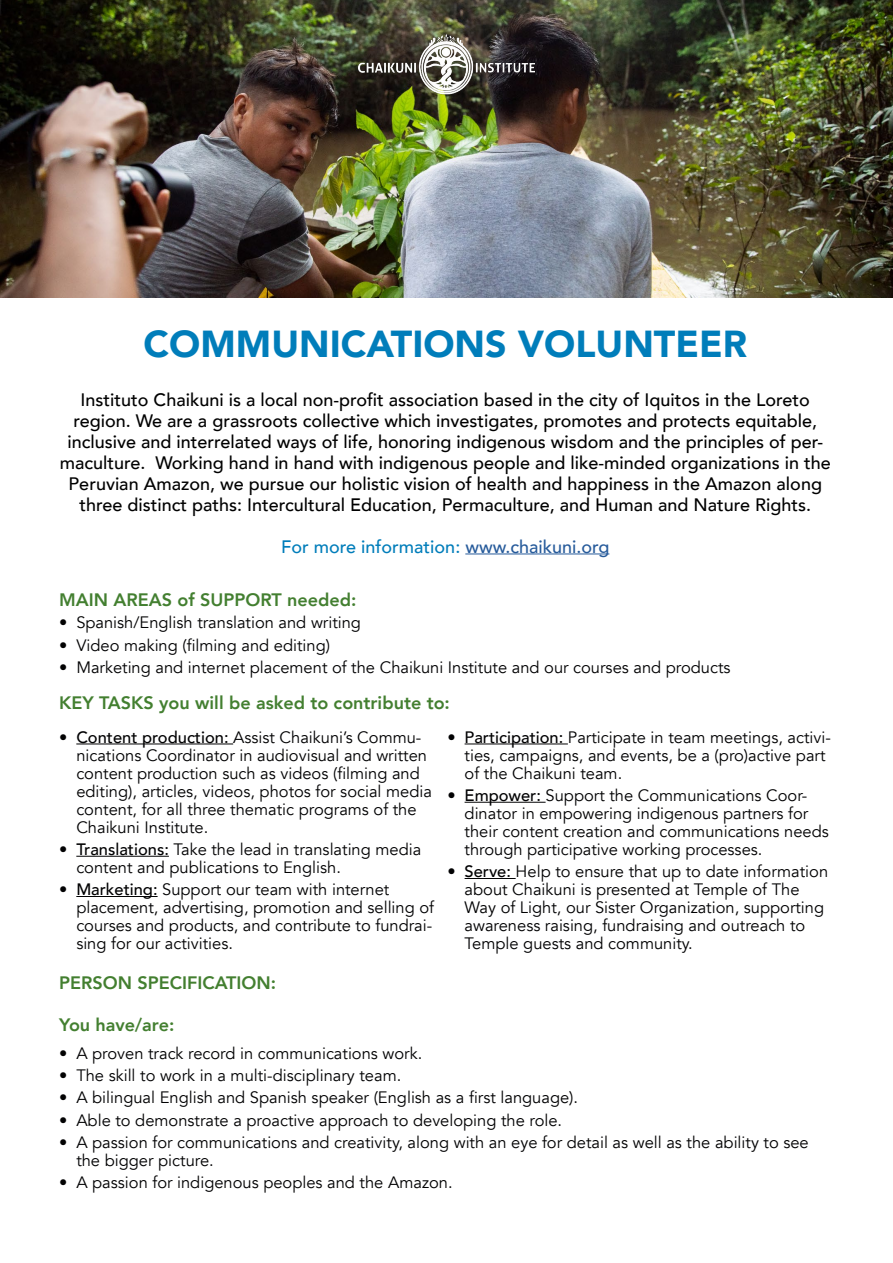
<style>
.page{position:relative;width:893px;height:1263px;background:#fff}
.page>*{position:absolute;margin:0;border:0;box-sizing:border-box;transform-origin:0 0}
.t1{font:900 37.5px "Avenir";color:#007dba}
.t2{font:500 18px/21px "Avenir";color:#000;text-align:center}
.t3{font:800 18px "Avenir";color:#437f30}
.t4{font:500 18px "Avenir";color:#007dba}
.t5{font:16.5px/18px "Avenir";color:#020203}
.s1{color:#275b9b}
.s2{font-weight:500}
</style>
<div class="page">
<hr style="left:465px;top:553px;width:144px;height:1px;background:#275b9b">
<img style="left:0;top:0;width:893px;height:298px">
<img style="left:358px;top:35px;width:177px;height:59px">
<hr style="left:76px;top:743px;width:157px;height:1px;background:#020203">
<hr style="left:76px;top:856px;width:93px;height:1px;background:#020203">
<hr style="left:76px;top:896px;width:82px;height:1px;background:#020203">
<hr style="left:465px;top:743px;width:103px;height:1px;background:#020203">
<hr style="left:465px;top:802px;width:81px;height:1px;background:#020203">
<hr style="left:465px;top:878px;width:51px;height:1px;background:#020203">
<h1 class="t1" style="left:144px;top:312px;width:605px">COMMUNICATIONS VOLUNTEER</h1>
<p class="t2" style="left:60px;top:388px;width:773px">Instituto Chaikuni is a local non-profit association based in the city of Iquitos in the Loreto region. We are a grassroots collective which investigates, promotes and protects equitable, inclusive and interrelated ways of life, honoring indigenous wisdom and the principles of per&shy;maculture. Working hand in hand with indigenous people and like-minded organizations in the Peruvian Amazon, we pursue our holistic vision of health and happiness in the Amazon along three distinct paths: Intercultural Education, Permaculture, and Human and Nature Rights.</p>
<p class="t4" style="left:281px;top:531px;width:330px">For more information: <span class="s1">www.chaikuni.org</span></p>
<p class="t3" style="left:59px;top:586px;width:299px">MAIN AREAS of SUPPORT needed:</p>
<p class="t5" style="left:59px;top:614px;width:303px">• Spanish/English translation and writing</p>
<p class="t5" style="left:59px;top:636px;width:272px">• Video making (filming and editing)</p>
<p class="t5" style="left:59px;top:658px;width:673px">• Marketing and internet placement of the Chaikuni Institute and our courses and products</p>
<p class="t3" style="left:59px;top:688px;width:392px">KEY TASKS you will be asked to contribute to:</p>
<p class="t5" style="left:76px;top:728px;width:357px;text-indent:-17px"><span class="s2">• Content production:</span> Assist Chaikuni’s Commu&shy;nications Coordinator in audiovisual and written content production such as videos (filming and editing), articles, videos, photos for social media content, for all three thematic programs of the Chaikuni Institute.</p>
<p class="t5" style="left:76px;top:841px;width:346px;text-indent:-17px"><span class="s2">• Translations:</span> Take the lead in translating media content and publications to English.</p>
<p class="t5" style="left:76px;top:881px;width:359px;text-indent:-17px"><span class="s2">• Marketing:</span> Support our team with internet placement, advertising, promotion and selling of courses and products, and contribute to fundrai&shy;sing for our activities.</p>
<p class="t5" style="left:465px;top:728px;width:368px;text-indent:-17px"><span class="s2">• Participation:</span> Participate in team meetings, activi&shy;ties, campaigns, and events, be a (pro)active part of the Chaikuni team.</p>
<p class="t5" style="left:465px;top:787px;width:366px;text-indent:-17px"><span class="s2">• Empower:</span> Support the Communications Coor&shy;dinator in empowering indigenous partners for their content creation and communications needs through participative working processes.</p>
<p class="t5" style="left:465px;top:863px;width:365px;text-indent:-17px"><span class="s2">• Serve:</span> Help to ensure that up to date information about Chaikuni is presented at Temple of The Way of Light, our Sister Organization, supporting awareness raising, fundraising and outreach to Temple guests and community.</p>
<p class="t3" style="left:59px;top:969px;width:218px">PERSON SPECIFICATION:</p>
<p class="t3" style="left:59px;top:1010px;width:117px">You have/are:</p>
<p class="t5" style="left:59px;top:1044px;width:364px">• A proven track record in communications work.</p>
<p class="t5" style="left:59px;top:1067px;width:344px">• The skill to work in a multi-disciplinary team.</p>
<p class="t5" style="left:59px;top:1089px;width:520px">• A bilingual English and Spanish speaker (English as a first language).</p>
<p class="t5" style="left:59px;top:1111px;width:504px">• Able to demonstrate a proactive approach to developing the role.</p>
<p class="t5" style="left:76px;top:1133px;width:734px;text-indent:-17px">• A passion for communications and creativity, along with an eye for detail as well as the ability to see the bigger picture.</p>
<p class="t5" style="left:59px;top:1174px;width:395px">• A passion for indigenous peoples and the Amazon.</p>
</div>
